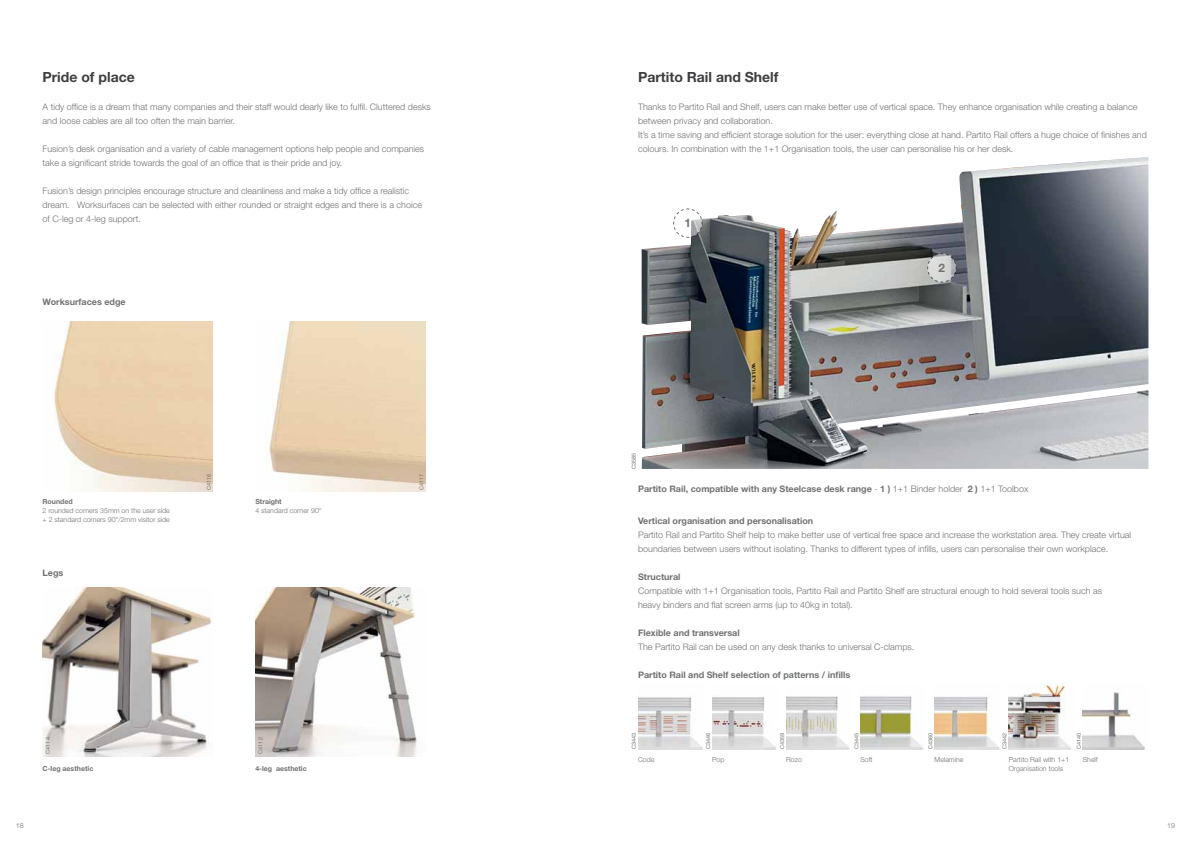
<style>
.page{position:relative;width:1191px;height:842px;background:#fff}
.page>*{position:absolute;margin:0;border:0;box-sizing:border-box;transform-origin:0 0}
.t1{font:700 14px "Helvetica Neue";color:#3e3d40}
.t2{font:700 11.8px "Helvetica Neue";color:#707172}
.t3{font:300 9px/14px "Helvetica Neue";color:#707172}
.t4{font:700 9px "Helvetica Neue";color:#707172}
.t5{font:300 7px/9px "Helvetica Neue";color:#707172}
.t6{font:700 7px "Helvetica Neue";color:#707172}
.t7{font:5.5px "Helvetica Neue";color:#707172}
.s1{font-weight:300}
</style>
<div class="page">
<img style="left:641px;top:157px;width:507px;height:312px">
<img style="left:43px;top:587px;width:169px;height:170px">
<img style="left:255px;top:587px;width:162px;height:170px">
<img style="left:54px;top:322px;width:158px;height:169px">
<img style="left:266px;top:322px;width:159px;height:169px">
<img style="left:638px;top:697px;width:65px;height:52px">
<img style="left:712px;top:697px;width:64px;height:52px">
<img style="left:786px;top:696px;width:64px;height:53px">
<img style="left:860px;top:696px;width:63px;height:53px">
<img style="left:934px;top:696px;width:66px;height:53px">
<img style="left:1008px;top:683px;width:63px;height:66px">
<img style="left:1082px;top:692px;width:63px;height:57px">
<svg style="left:673px;top:208px;width:30px;height:30px"></svg>
<svg style="left:927px;top:253px;width:30px;height:30px"></svg>
<h1 class="t1" style="left:43px;top:68px;width:94px">Pride of place</h1>
<p class="t3" style="left:43px;top:99px;width:390px">A tidy office is a dream that many companies and their staff would dearly like to fulfil. Cluttered desks and loose cables are all too often the main barrier.</p>
<p class="t3" style="left:43px;top:141px;width:383px">Fusion’s desk organisation and a variety of cable management options help people and companies take a significant stride towards the goal of an office that is their pride and joy.</p>
<p class="t3" style="left:43px;top:183px;width:381px">Fusion’s design principles encourage structure and cleanliness and make a tidy office a realistic dream. Worksurfaces can be selected with either rounded or straight edges and there is a choice of C-leg or 4-leg support.</p>
<p class="t4" style="left:43px;top:296px;width:85px">Worksurfaces edge</p>
<p class="t6" style="left:43px;top:497px;width:32px">Rounded</p>
<p class="t5" style="left:43px;top:506px;width:129px">2 rounded corners 35mm on the user side + 2 standard corners 90°/2mm visitor side</p>
<p class="t4" style="left:43px;top:567px;width:22px">Legs</p>
<p class="t7" style="left:206px;top:490px;width:18px;rotate:-90deg">C4116</p>
<p class="t6" style="left:255px;top:497px;width:28px">Straight</p>
<p class="t5" style="left:255px;top:506px;width:68px">4 standard corner 90°</p>
<p class="t7" style="left:44px;top:754px;width:18px;rotate:-90deg">C4114</p>
<p class="t6" style="left:43px;top:764px;width:52px">C-leg aesthetic</p>
<p class="t5" style="left:16px;top:820px;width:9px">18</p>
<p class="t7" style="left:257px;top:754px;width:18px;rotate:-90deg">C4112</p>
<p class="t6" style="left:255px;top:764px;width:53px">4-leg aesthetic</p>
<p class="t7" style="left:418px;top:490px;width:18px;rotate:-90deg">C4117</p>
<h1 class="t1" style="left:638px;top:68px;width:142px">Partito Rail and Shelf</h1>
<p class="t3" style="left:638px;top:99px;width:510px">Thanks to Partito Rail and Shelf, users can make better use of vertical space. They enhance organisation while creating a balance between privacy and collaboration.<br>It’s a time saving and efficient storage solution for the user: everything close at hand. Partito Rail offers a huge choice of finishes and colours. In combination with the 1+1 Organisation tools, the user can personalise his or her desk.</p>
<h2 class="t2" style="left:684px;top:216px;width:8px">1</h2>
<h2 class="t2" style="left:938px;top:260px;width:8px">2</h2>
<p class="t7" style="left:630px;top:469px;width:18px;rotate:-90deg">C3585</p>
<p class="t4" style="left:638px;top:483px;width:392px">Partito Rail, compatible with any Steelcase desk range <span class="s1">-</span> 1 ) <span class="s1">1+1 Binder holder</span> 2 ) <span class="s1">1+1 Toolbox</span></p>
<p class="t4" style="left:638px;top:515px;width:177px">Vertical organisation and personalisation</p>
<p class="t3" style="left:638px;top:528px;width:495px">Partito Rail and Partito Shelf help to make better use of vertical free space and increase the workstation area. They create virtual boundaries between users without isolating. Thanks to different types of infills, users can personalise their own workplace.</p>
<p class="t4" style="left:638px;top:571px;width:44px">Structural</p>
<p class="t3" style="left:638px;top:584px;width:465px">Compatible with 1+1 Organisation tools, Partito Rail and Partito Shelf are structural enough to hold several tools such as heavy binders and flat screen arms (up to 40kg in total).</p>
<p class="t4" style="left:638px;top:627px;width:103px">Flexible and transversal</p>
<p class="t3" style="left:638px;top:640px;width:278px">The Partito Rail can be used on any desk thanks to universal C-clamps.</p>
<p class="t4" style="left:638px;top:669px;width:214px">Partito Rail and Shelf selection of patterns / infills</p>
<p class="t7" style="left:630px;top:749px;width:18px;rotate:-90deg">C3443</p>
<p class="t7" style="left:705px;top:749px;width:18px;rotate:-90deg">C3446</p>
<p class="t7" style="left:779px;top:749px;width:18px;rotate:-90deg">C4359</p>
<p class="t7" style="left:853px;top:749px;width:18px;rotate:-90deg">C3445</p>
<p class="t7" style="left:927px;top:749px;width:18px;rotate:-90deg">C4360</p>
<p class="t7" style="left:1001px;top:749px;width:18px;rotate:-90deg">C3442</p>
<p class="t7" style="left:1075px;top:749px;width:18px;rotate:-90deg">C4140</p>
<p class="t5" style="left:638px;top:755px;width:18px">Code</p>
<p class="t5" style="left:712px;top:755px;width:14px">Pop</p>
<p class="t5" style="left:786px;top:755px;width:17px">Rozo</p>
<p class="t5" style="left:860px;top:755px;width:14px">Soft</p>
<p class="t5" style="left:934px;top:755px;width:30px">Melamine</p>
<p class="t5" style="left:1008px;top:755px;width:62px">Partito Rail with 1+1<br>Organisation tools</p>
<p class="t5" style="left:1082px;top:755px;width:16px">Shelf</p>
<p class="t5" style="left:1167px;top:820px;width:9px">19</p>
</div>
